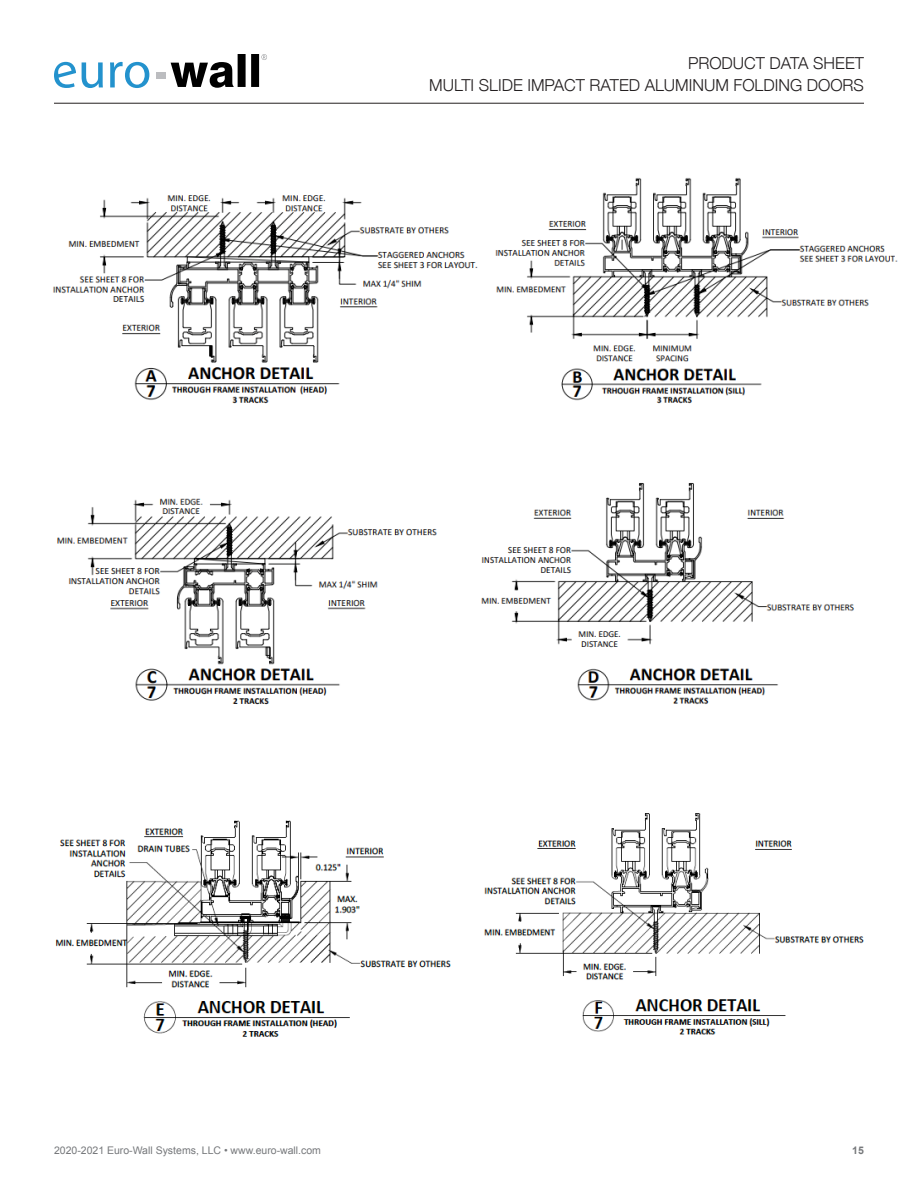
<style>
.page{position:relative;width:918px;height:1188px;background:#fff}
.page>*{position:absolute;margin:0;border:0;box-sizing:border-box;transform-origin:0 0}
.t1{font:300 16.5px/21.8px "Helvetica Neue";color:#231f20;text-align:right}
.t2{font:10.5px "Arial";color:#76787b}
.t3{font:700 10.5px "Arial";color:#76787b}
</style>
<div class="page">
<svg style="left:171px;top:54px;width:96px;height:34px"></svg>
<svg style="left:82px;top:62px;width:67px;height:26px"></svg>
<div style="left:156px;top:72px;width:10px;height:6px;background:#bcbdc0"></div>
<svg style="left:54px;top:62px;width:22px;height:26px"></svg>
<hr style="left:54px;top:103px;width:810px;height:1px;background:#231f20">
<img style="left:481px;top:483px;width:373px;height:222px">
<img style="left:484px;top:813px;width:380px;height:222px">
<img style="left:57px;top:498px;width:380px;height:207px">
<img style="left:55px;top:820px;width:396px;height:217px">
<img style="left:53px;top:195px;width:425px;height:209px">
<img style="left:495px;top:177px;width:403px;height:227px">
<p class="t1" style="left:429px;top:51px;width:436px">PRODUCT DATA SHEET<br>MULTI SLIDE IMPACT RATED ALUMINUM FOLDING DOORS</p>
<p class="t2" style="left:54px;top:1144px;width:269px">2020-2021 Euro-Wall Systems, LLC • www.euro-wall.com</p>
<p class="t3" style="left:852px;top:1143px;width:13px">15</p>
</div>
